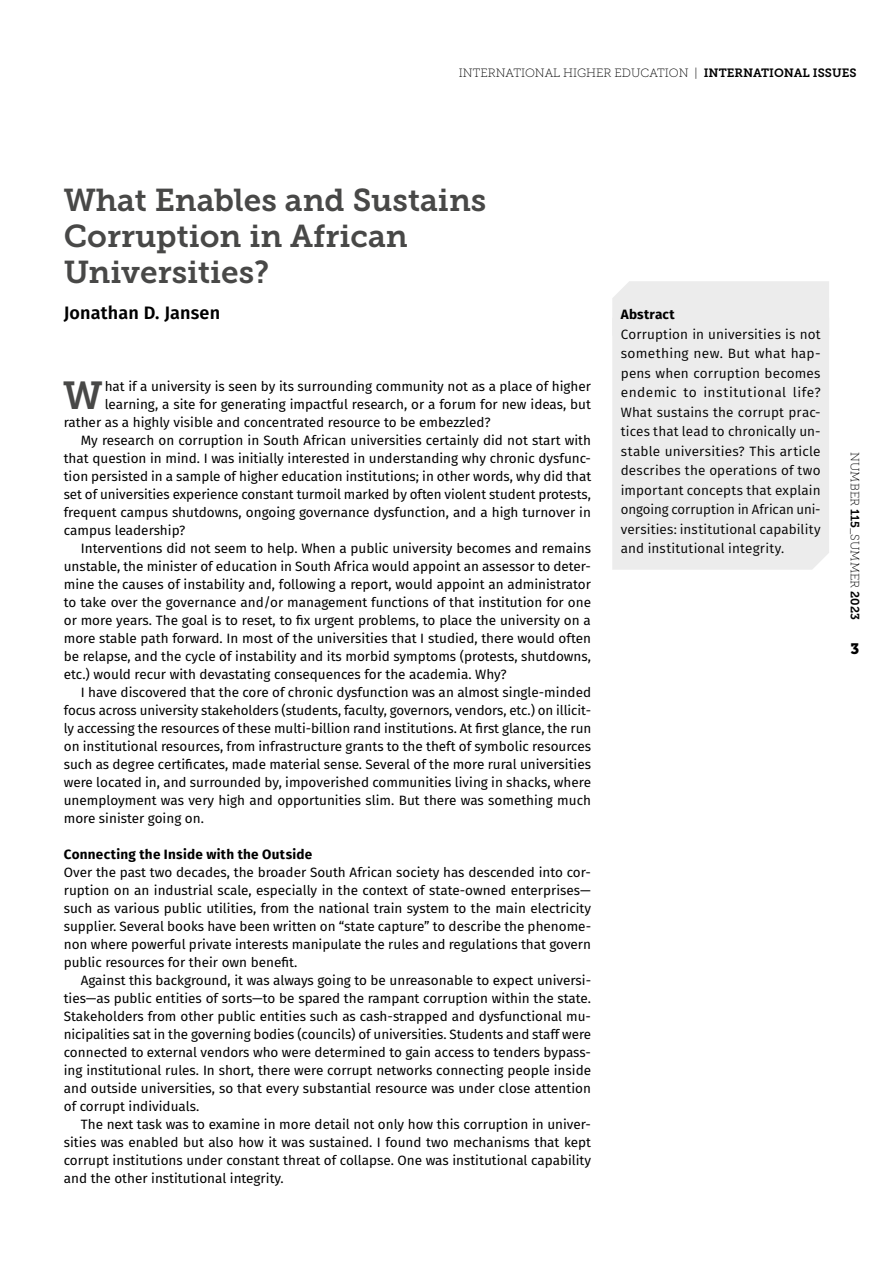
<style>
.page{position:relative;width:893px;height:1263px;background:#fff}
.page>*{position:absolute;margin:0;border:0;box-sizing:border-box;transform-origin:0 0}
.t1{font:38.85px "Museo Slab 700";color:#484847}
.t2{font:31.5px/36px "Museo Slab 700";color:#484847}
.t3{font:600 18px "Fira Sans";letter-spacing:.01em;color:#000}
.t4{font:15px "Museo Slab 900";color:#000}
.t5{font:13.5px/18px "Fira Sans";color:#000;text-align:justify}
.t6{font:13.5px/19.5px "Fira Sans";letter-spacing:.015em;color:#000;text-align:justify}
.t7{font:700 13.5px "Fira Sans";letter-spacing:.02em;color:#000}
.t8{font:12px "Museo Slab 100";color:#000}
.s1{font-family:"Museo Slab 700"}
</style>
<div class="page">
<div style="left:612px;top:281px;width:217px;height:37px;background:#ececec"></div>
<div style="left:612px;top:318px;width:217px;height:252px;background:#ececec"></div>
<p class="t8" style="left:459px;top:66px;width:399px">INTERNATIONAL HIGHER EDUCATION | <span class="s1">INTERNATIONAL ISSUES</span></p>
<h2 class="t2" style="left:64px;top:182px;width:424px">What Enables and Sustains<br>Corruption in African<br>Universities?</h2>
<h3 class="t3" style="left:64px;top:298px;width:158px">Jonathan D. Jansen</h3>
<h1 class="t1" style="left:63px;top:374px;width:41px">W</h1>
<p class="t5" style="left:105px;top:377px;width:488px">hat if a university is seen by its surrounding community not as a place of higher</p>
<p class="t5" style="left:105px;top:395px;width:488px">learning, a site for generating impactful research, or a forum for new ideas, but</p>
<p class="t5" style="left:64px;top:413px;width:428px">rather as a highly visible and concentrated resource to be embezzled?</p>
<p class="t5" style="left:81px;top:431px;width:512px">My research on corruption in South African universities certainly did not start with</p>
<p class="t5" style="left:64px;top:449px;width:529px">that question in mind. I was initially interested in understanding why chronic dysfunc-</p>
<p class="t5" style="left:64px;top:467px;width:529px">tion persisted in a sample of higher education institutions; in other words, why did that</p>
<p class="t5" style="left:64px;top:485px;width:529px">set of universities experience constant turmoil marked by often violent student protests,</p>
<p class="t5" style="left:64px;top:503px;width:529px">frequent campus shutdowns, ongoing governance dysfunction, and a high turnover in</p>
<p class="t5" style="left:64px;top:521px;width:123px">campus leadership?</p>
<p class="t5" style="left:81px;top:539px;width:512px">Interventions did not seem to help. When a public university becomes and remains</p>
<p class="t5" style="left:64px;top:557px;width:529px">unstable, the minister of education in South Africa would appoint an assessor to deter-</p>
<p class="t5" style="left:64px;top:575px;width:529px">mine the causes of instability and, following a report, would appoint an administrator</p>
<p class="t5" style="left:64px;top:593px;width:529px">to take over the governance and/or management functions of that institution for one</p>
<p class="t5" style="left:64px;top:611px;width:529px">or more years. The goal is to reset, to fix urgent problems, to place the university on a</p>
<p class="t5" style="left:64px;top:629px;width:529px">more stable path forward. In most of the universities that I studied, there would often</p>
<p class="t5" style="left:64px;top:647px;width:529px">be relapse, and the cycle of instability and its morbid symptoms (protests, shutdowns,</p>
<p class="t5" style="left:64px;top:665px;width:444px">etc.) would recur with devastating consequences for the academia. Why?</p>
<p class="t5" style="left:81px;top:683px;width:512px">I have discovered that the core of chronic dysfunction was an almost single-minded</p>
<p class="t5" style="left:64px;top:701px;width:529px">focus across university stakeholders (students, faculty, governors, vendors, etc.) on illicit-</p>
<p class="t5" style="left:64px;top:719px;width:529px">ly accessing the resources of these multi-billion rand institutions. At first glance, the run</p>
<p class="t5" style="left:64px;top:737px;width:529px">on institutional resources, from infrastructure grants to the theft of symbolic resources</p>
<p class="t5" style="left:64px;top:755px;width:529px">such as degree certificates, made material sense. Several of the more rural universities</p>
<p class="t5" style="left:64px;top:773px;width:529px">were located in, and surrounded by, impoverished communities living in shacks, where</p>
<p class="t5" style="left:64px;top:791px;width:529px">unemployment was very high and opportunities slim. But there was something much</p>
<p class="t5" style="left:64px;top:809px;width:142px">more sinister going on.</p>
<p class="t7" style="left:64px;top:843px;width:250px">Connecting the Inside with the Outside</p>
<p class="t5" style="left:64px;top:863px;width:529px">Over the past two decades, the broader South African society has descended into cor&shy;ruption on an industrial scale, especially in the context of state-owned enterprises— such as various public utilities, from the national train system to the main electricity supplier. Several books have been written on “state capture” to describe the phenome&shy;non where powerful private interests manipulate the rules and regulations that govern public resources for their own benefit.</p>
<p class="t5" style="left:64px;top:971px;width:529px;text-indent:17px">Against this background, it was always going to be unreasonable to expect universi&shy;ties—as public entities of sorts—to be spared the rampant corruption within the state.<br>Stakeholders from other public entities such as cash-strapped and dysfunctional mu&shy;nicipalities sat in the governing bodies (councils) of universities. Students and staff were connected to external vendors who were determined to gain access to tenders bypass&shy;ing institutional rules. In short, there were corrupt networks connecting people inside and outside universities, so that every substantial resource was under close attention of corrupt individuals.</p>
<p class="t5" style="left:64px;top:1115px;width:529px;text-indent:17px">The next task was to examine in more detail not only how this corruption in univer&shy;sities was enabled but also how it was sustained. I found two mechanisms that kept corrupt institutions under constant threat of collapse. One was institutional capability and the other institutional integrity.</p>
<p class="t7" style="left:621px;top:303px;width:55px">Abstract</p>
<p class="t6" style="left:621px;top:324px;width:201px">Corruption in universities is not something new. But what hap&shy;pens when corruption becomes endemic to institutional life?<br>What sustains the corrupt prac&shy;tices that lead to chronically un&shy;stable universities? This article describes the operations of two important concepts that explain ongoing corruption in African uni&shy;versities: institutional capability and institutional integrity.</p>
<p class="t8" style="left:861px;top:452px;width:169px;rotate:90deg">NUMBER <span class="s1">115</span>_Summer <span class="s1">2023</span></p>
<p class="t4" style="left:850px;top:640px;width:10px">3</p>
</div>
